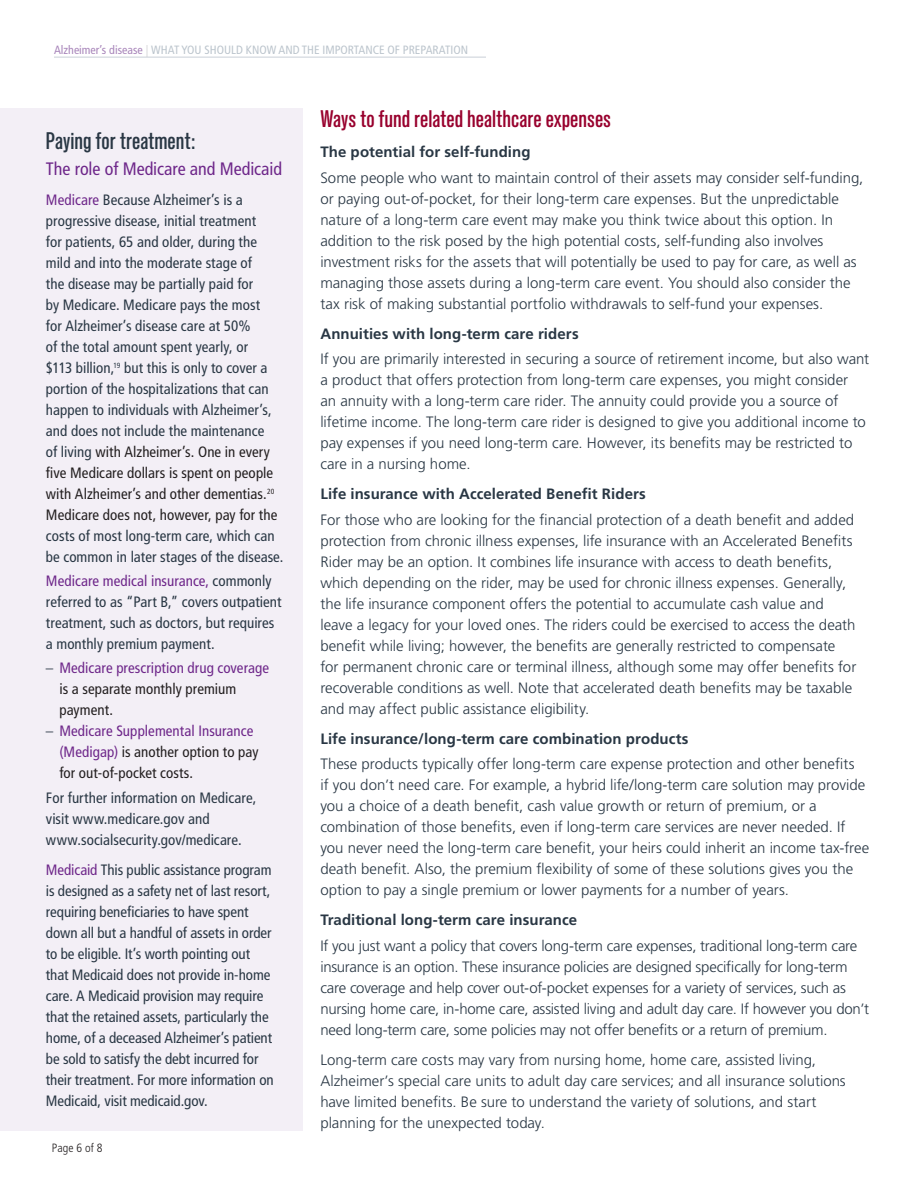
<style>
.page{position:relative;width:918px;height:1188px;background:#fff}
.page>*{position:absolute;margin:0;border:0;box-sizing:border-box;transform-origin:0 0}
.Subhead_2_Standard_M{font:500 condensed 24px "Standard CT";color:#98012d}
.Subhead_2_Standard_M-2{font:500 condensed 24px "Standard CT";color:#293744}
.Body_Main{font:condensed 18px "Frutiger LT Std";letter-spacing:-.005em;color:#6e278a}
.Body_Main-2{font:300 15px/21px "Frutiger LT Std";letter-spacing:-.005em;color:#293744}
.Body_Main-3{font:condensed 15px/21px "Frutiger LT Std";color:#293744}
.Body_Main-4{font:700 15px "Frutiger LT Std";letter-spacing:.005em;color:#293744}
.t1{font:condensed 15px/21px "Frutiger LT Std";letter-spacing:.005em;color:#231f20}
.t2{font:condensed 12px "Frutiger LT Std";color:#bcc5cd}
.t3{font:300 condensed 12px "Frutiger LT Std";letter-spacing:.01em;color:#231f20}
.s1{color:#a885ba}
.s2{font-weight:300;color:#c7c8ca}
.s3{color:#6e278a}
.s4{color:#231f20}
.s5{font-weight:300;font-stretch:normal;color:#293744}
</style>
<div class="page">
<hr style="left:54px;top:57px;width:432px;height:1px;background:#c9cfd7">
<div style="left:0;top:108px;width:302px;height:1022px;background:#f3eff6"></div>
<p class="t2" style="left:54px;top:43px;width:416px"><span class="s1">Alzheimer’s disease</span> <span class="s2">|</span> WHAT YOU SHOULD KNOW AND THE IMPORTANCE OF PREPARATION</p>
<p class="Subhead_2_Standard_M-2" style="left:46px;top:127px;width:152px">Paying for treatment:</p>
<p class="Body_Main" style="left:46px;top:158px;width:238px">The role of Medicare and Medicaid</p>
<p class="Body_Main-3" style="left:46px;top:189px;width:239px"><span class="s3">Medicare</span> Because Alzheimer’s is a progressive disease, initial treatment<br>for patients, 65 and older, during the mild and into the moderate stage of<br>the disease may be partially paid for<br>by Medicare. Medicare pays the most<br>for Alzheimer’s disease care at 50%<br>of the total amount spent yearly, or<br>$113 billion,<sup>19</sup> but this is only to cover a portion of the hospitalizations that can happen to individuals with Alzheimer’s, and does not include the maintenance<br>of living <span class="s4">with Alzheimer’s. One in every five Medicare dollars is spent on people with Alzheimer’s and other dementias.</span><sup>20<br></sup><span class="s4">Medicare does not, however, pay for the </span>costs of most long-term care, which can be common in later stages of the disease.</p>
<p class="Body_Main-3" style="left:46px;top:570px;width:237px"><span class="s3">Medicare medical insurance,</span> commonly referred to as “Part B,” covers outpatient treatment, such as doctors, but requires a monthly premium payment.</p>
<p class="t1" style="left:59px;top:657px;width:211px;text-indent:-13px"><span class="s5">–</span> <span class="s3">Medicare prescription drug coverage </span>is a separate monthly premium payment.</p>
<p class="t1" style="left:59px;top:720px;width:201px;text-indent:-13px"><span class="s5">–</span> <span class="s3">Medicare Supplemental Insurance (Medigap)</span> is another option to pay for out-of-pocket costs.</p>
<p class="Body_Main-3" style="left:46px;top:788px;width:212px">For further information on Medicare, visit www.medicare.gov and www.socialsecurity.gov/medicare.</p>
<p class="Body_Main-3" style="left:46px;top:860px;width:229px"><span class="s3">Medicaid</span> This public assistance program is designed as a safety net of last resort, requiring beneficiaries to have spent down all but a handful of assets in order to be eligible. It’s worth pointing out that Medicaid does not provide in-home care. A Medicaid provision may require that the retained assets, particularly the home, of a deceased Alzheimer’s patient be sold to satisfy the debt incurred for their treatment. For more information on Medicaid, visit medicaid.gov.</p>
<p class="t3" style="left:52px;top:1141px;width:52px">Page 6 of 8</p>
<p class="Subhead_2_Standard_M" style="left:320px;top:105px;width:292px">Ways to fund related healthcare expenses</p>
<p class="Body_Main-4" style="left:320px;top:143px;width:212px">The potential for self-funding</p>
<p class="Body_Main-2" style="left:320px;top:167px;width:545px">Some people who want to maintain control of their assets may consider self-funding, or paying out-of-pocket, for their long-term care expenses. But the unpredictable nature of a long-term care event may make you think twice about this option. In addition to the risk posed by the high potential costs, self-funding also involves investment risks for the assets that will potentially be used to pay for care, as well as managing those assets during a long-term care event. You should also consider the tax risk of making substantial portfolio withdrawals to self-fund your expenses.</p>
<p class="Body_Main-4" style="left:320px;top:325px;width:260px">Annuities with long-term care riders</p>
<p class="Body_Main-2" style="left:320px;top:349px;width:550px">If you are primarily interested in securing a source of retirement income, but also want a product that offers protection from long-term care expenses, you might consider<br>an annuity with a long-term care rider. The annuity could provide you a source of lifetime income. The long-term care rider is designed to give you additional income to pay expenses if you need long-term care. However, its benefits may be restricted to care in a nursing home.</p>
<p class="Body_Main-4" style="left:320px;top:485px;width:327px">Life insurance with Accelerated Benefit Riders</p>
<p class="Body_Main-2" style="left:320px;top:509px;width:537px">For those who are looking for the financial protection of a death benefit and added protection from chronic illness expenses, life insurance with an Accelerated Benefits Rider may be an option. It combines life insurance with access to death benefits, which depending on the rider, may be used for chronic illness expenses. Generally, the life insurance component offers the potential to accumulate cash value and leave a legacy for your loved ones. The riders could be exercised to access the death benefit while living; however, the benefits are generally restricted to compensate for permanent chronic care or terminal illness, although some may offer benefits for recoverable conditions as well. Note that accelerated death benefits may be taxable and may affect public assistance eligibility.</p>
<p class="Body_Main-4" style="left:320px;top:730px;width:370px">Life insurance/long-term care combination products</p>
<p class="Body_Main-2" style="left:320px;top:754px;width:550px">These products typically offer long-term care expense protection and other benefits<br>if you don’t need care. For example, a hybrid life/long-term care solution may provide you a choice of a death benefit, cash value growth or return of premium, or a combination of those benefits, even if long-term care services are never needed. If you never need the long-term care benefit, your heirs could inherit an income tax-free death benefit. Also, the premium flexibility of some of these solutions gives you the option to pay a single premium or lower payments for a number of years.</p>
<p class="Body_Main-4" style="left:320px;top:911px;width:258px">Traditional long-term care insurance</p>
<p class="Body_Main-2" style="left:320px;top:935px;width:550px">If you just want a policy that covers long-term care expenses, traditional long-term care insurance is an option. These insurance policies are designed specifically for long-term care coverage and help cover out-of-pocket expenses for a variety of services, such as nursing home care, in-home care, assisted living and adult day care. If however you don’t need long-term care, some policies may not offer benefits or a return of premium.</p>
<p class="Body_Main-2" style="left:320px;top:1049px;width:527px">Long-term care costs may vary from nursing home, home care, assisted living, Alzheimer’s special care units to adult day care services; and all insurance solutions have limited benefits. Be sure to understand the variety of solutions, and start planning for the unexpected today.</p>
</div>
